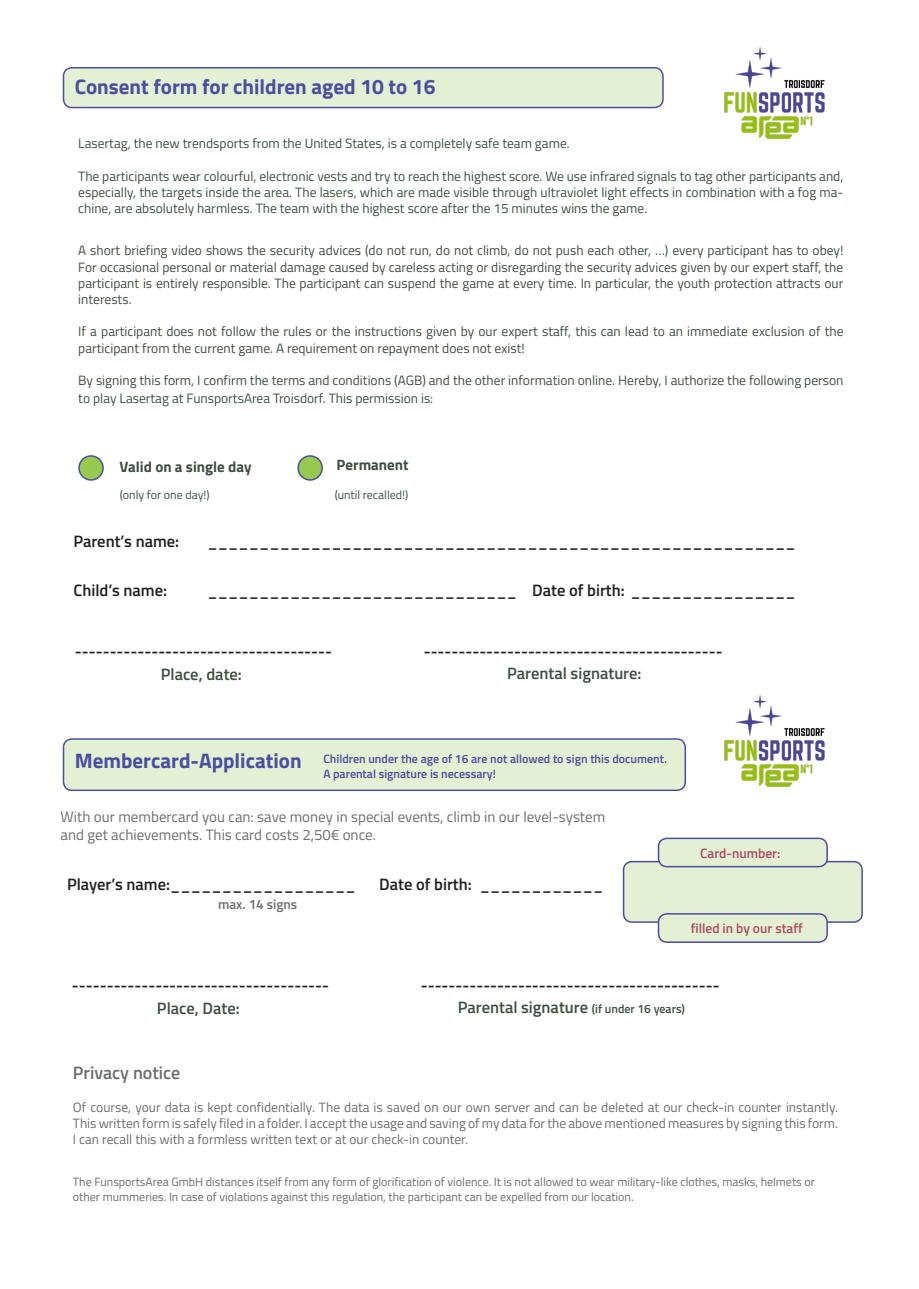
<style>
.page{position:relative;width:919px;height:1289px;background:#fff}
.page>*{position:absolute;margin:0;border:0;box-sizing:border-box;transform-origin:0 0}
.t1{font:700 21px "Titillium Web";color:#4d4da0}
.t2{font:600 18px "Titillium Web";color:#6c6d70}
.t3{font:600 16.5px "Titillium Web";color:#231f20}
.t4{font:600 16.5px "Titillium Web";color:#414d44}
.t5{font:15px/18px "Titillium Web";color:#6c6d70}
.t6{font:700 15px "Titillium Web";color:#414d44}
.t7{font:13.5px/16.2px "Titillium Web";color:#414d44;text-align:justify}
.t8{font:13.5px/16.2px "Titillium Web";color:#6c6d70;text-align:justify}
.t9{font:600 13.5px "Titillium Web";color:#aa4d61}
.t10{font:600 13.5px "Titillium Web";color:#6c6d70}
.t11{font:12px/15px "Titillium Web";color:#6b6b6e}
.t12{font:600 12px/14.4px "Titillium Web";color:#4d4da0}
.t13{font:12px "Titillium Web";color:#414d44}
.s1{font-size:12px}
</style>
<div class="page">
<div style="left:63px;top:68px;width:600px;height:39px;background:#e4f0d4;border-radius:9px"></div>
<div style="left:63px;top:67px;width:600px;height:41px;border:2px solid #4d4da0;border-radius:9px"></div>
<img style="left:724px;top:46px;width:101px;height:93px">
<div style="left:79px;top:456px;width:24px;height:24px;background:#96ca4e;border-radius:50%"></div>
<div style="left:78px;top:455px;width:26px;height:25px;border:2px solid #4d4da0;border-radius:50%"></div>
<div style="left:298px;top:456px;width:24px;height:24px;background:#96ca4e;border-radius:50%"></div>
<div style="left:297px;top:455px;width:26px;height:25px;border:2px solid #4d4da0;border-radius:50%"></div>
<div style="left:63px;top:739px;width:622px;height:51px;background:#e4f0d4;border-radius:9px"></div>
<div style="left:63px;top:738px;width:623px;height:53px;border:2px solid #4d4da0;border-radius:9px"></div>
<div style="left:623px;top:861px;width:239px;height:61px;background:#e4f0d4;border-radius:9px"></div>
<div style="left:622px;top:860px;width:240px;height:62px;border:2px solid #4d4da0;border-radius:9px"></div>
<div style="left:658px;top:913px;width:169px;height:29px;background:#e4f0d4;border-radius:9px"></div>
<div style="left:657px;top:913px;width:170px;height:29px;border:2px solid #4d4da0;border-radius:9px"></div>
<div style="left:658px;top:838px;width:169px;height:28px;background:#e4f0d4;border-radius:9px"></div>
<div style="left:657px;top:837px;width:170px;height:30px;border:2px solid #4d4da0;border-radius:9px"></div>
<img style="left:724px;top:694px;width:101px;height:93px">
<p class="t1" style="left:75px;top:71px;width:362px">Consent form for children aged 10 to 16</p>
<p class="t7" style="left:78px;top:135px;width:493px">Lasertag, the new trendsports from the United States, is a completely safe team game.</p>
<p class="t7" style="left:78px;top:167px;width:766px">The participants wear colourful, electronic vests and try to reach the highest score. We use infrared signals to tag other participants and, especially, the targets inside the area. The lasers, which are made visible through ultraviolet light effects in combination with a fog ma&shy;chine, are absolutely harmless. The team with the highest score after the 15 minutes wins the game.</p>
<p class="t7" style="left:78px;top:242px;width:766px">A short briefing video shows the security advices (do not run, do not climb, do not push each other, …) every participant has to obey!<br>For occasional personal or material damage caused by careless acting or disregarding the security advices given by our expert staff, the participant is entirely responsible. The participant can suspend the game at every time. In particular, the youth protection attracts our interests.</p>
<p class="t7" style="left:78px;top:323px;width:766px">If a participant does not follow the rules or the instructions given by our expert staff, this can lead to an immediate exclusion of the participant from the current game. A requirement on repayment does not exist!</p>
<p class="t7" style="left:78px;top:370px;width:766px;line-height:18px">By signing this form, I confirm the terms and conditions (AGB) and the other information online. Hereby, I authorize the following person to play Lasertag at FunsportsArea Troisdorf. This permission is:</p>
<p class="t6" style="left:119px;top:455px;width:133px">Valid on a single day</p>
<p class="t6" style="left:336px;top:453px;width:74px">Permanent</p>
<p class="t13" style="left:120px;top:485px;width:91px">(only for one day!)</p>
<p class="t13" style="left:335px;top:485px;width:75px">(until recalled!)</p>
<p class="t3" style="left:73px;top:529px;width:107px">Parent’s name:</p>
<p class="t3" style="left:207px;top:529px;width:589px">_________________________________________________________</p>
<p class="t3" style="left:73px;top:577px;width:95px">Child’s name:</p>
<p class="t3" style="left:207px;top:577px;width:589px">______________________________ Date of birth: ________________</p>
<p class="t3" style="left:75px;top:639px;width:259px">-------------------------------------</p>
<p class="t4" style="left:161px;top:662px;width:83px">Place, date:</p>
<p class="t3" style="left:423px;top:639px;width:300px">-------------------------------------------</p>
<p class="t4" style="left:507px;top:661px;width:136px">Parental signature:</p>
<p class="t1" style="left:75px;top:744px;width:228px">Membercard-Application</p>
<p class="t12" style="left:323px;top:751px;width:345px">Children under the age of 16 are not allowed to sign this document.<br>A parental signature is necessary!</p>
<p class="t5" style="left:61px;top:807px;width:546px">With our membercard you can: save money in special events, climb in our level-system and get achievements. This card costs 2,50€ once.</p>
<p class="t3" style="left:67px;top:871px;width:290px">Player’s name:__________________</p>
<p class="t3" style="left:379px;top:871px;width:226px">Date of birth: ____________</p>
<p class="t10" style="left:218px;top:893px;width:81px">max. 14 signs</p>
<p class="t9" style="left:700px;top:842px;width:82px">Card-number:</p>
<p class="t9" style="left:690px;top:918px;width:113px">filled in by our staff</p>
<p class="t3" style="left:72px;top:972px;width:259px">-------------------------------------</p>
<p class="t4" style="left:157px;top:995px;width:84px">Place, Date:</p>
<p class="t3" style="left:421px;top:972px;width:300px">-------------------------------------------</p>
<p class="t4" style="left:458px;top:994px;width:229px">Parental signature <span class="s1">(if under 16 years)</span></p>
<p class="t2" style="left:73px;top:1058px;width:109px">Privacy notice</p>
<p class="t8" style="left:73px;top:1098px;width:766px">Of course, your data is kept confidentially. The data is saved on our own server and can be deleted at our check-in counter instantly.<br>This written form is safely filed in a folder. I accept the usage and saving of my data for the above mentioned measures by signing this form.<br>I can recall this with a formless written text or at our check-in counter.</p>
<p class="t11" style="left:73px;top:1173px;width:743px">The FunsportsArea GmbH distances itself from any form of glorification of violence. It is not allowed to wear military-like clothes, masks, helmets or other mummeries. In case of violations against this regulation, the participant can be expelled from our location.</p>
</div>
